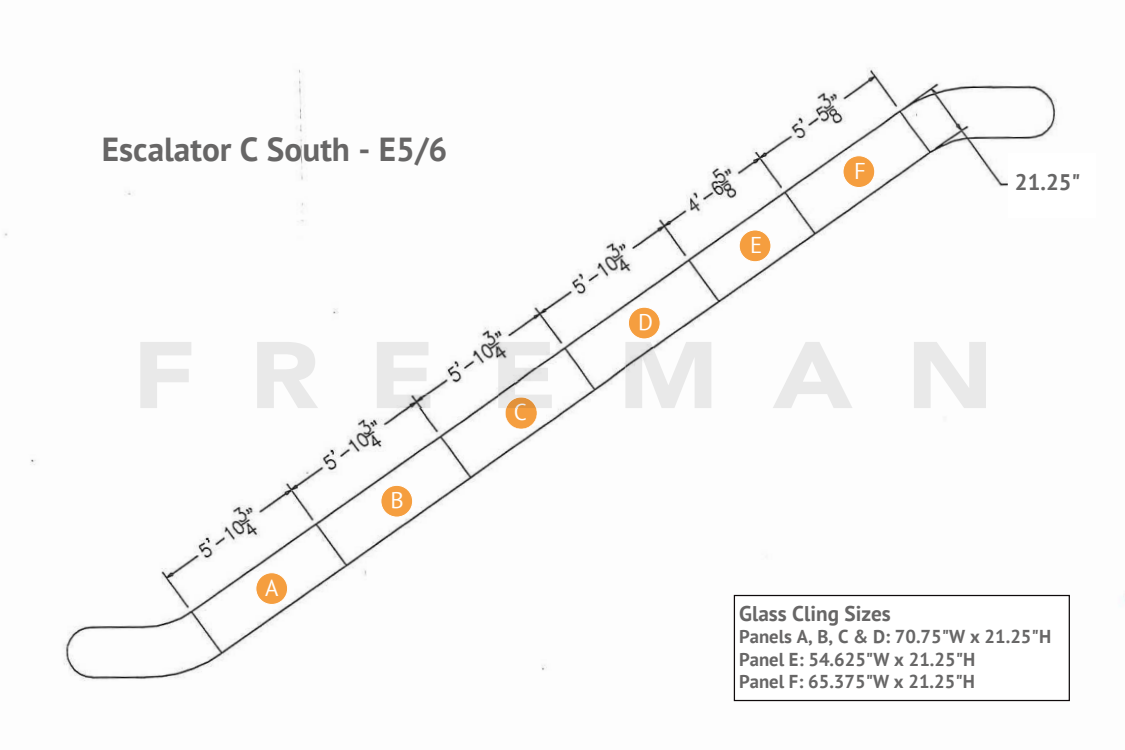
<style>
.page{position:relative;width:1125px;height:750px;background:#fff}
.page>*{position:absolute;margin:0;border:0;box-sizing:border-box;transform-origin:0 0}
.t1{font:700 33.25px "PT Sans";color:#676666}
.t2{font:22.88px "PT Sans";color:#fff}
.t3{font:22.88px "PT Sans";color:#ebebeb}
.t4{font:700 22.5px "PT Sans";color:#676666}
.t5{font:700 21.25px "PT Sans";color:#676666}
.t6{font:700 18.62px/22.4px "PT Sans";color:#676666}
</style>
<div class="page">
<img style="left:4px;top:67px;width:1121px;height:635px">
<div style="left:734px;top:596px;width:335px;height:105px;background:#fff"></div>
<div style="left:734px;top:595px;width:336px;height:106px;border:1px solid #0f0a0b"></div>
<div style="left:381px;top:485px;width:32px;height:32px;background:#f59e3f;border-radius:50%"></div>
<div style="left:381px;top:485px;width:32px;height:32px;border:1px solid #fff;border-radius:50%"></div>
<div style="left:628px;top:307px;width:32px;height:32px;background:#f59e3f;border-radius:50%"></div>
<div style="left:628px;top:307px;width:32px;height:32px;border:1px solid #fff;border-radius:50%"></div>
<div style="left:256px;top:573px;width:32px;height:31px;background:#f59e3f;border-radius:50%"></div>
<div style="left:256px;top:572px;width:32px;height:33px;border:1px solid #fff;border-radius:50%"></div>
<div style="left:739px;top:230px;width:32px;height:32px;background:#f59e3f;border-radius:50%"></div>
<div style="left:739px;top:230px;width:32px;height:32px;border:1px solid #fff;border-radius:50%"></div>
<div style="left:843px;top:156px;width:32px;height:32px;background:#f59e3f;border-radius:50%"></div>
<div style="left:843px;top:156px;width:32px;height:32px;border:1px solid #fff;border-radius:50%"></div>
<div style="left:1009px;top:154px;width:87px;height:64px;background:#fff"></div>
<img style="left:140px;top:342px;width:51px;height:66px">
<img style="left:257px;top:342px;width:61px;height:66px">
<img style="left:377px;top:342px;width:53px;height:66px">
<img style="left:498px;top:342px;width:54px;height:66px">
<svg style="left:505px;top:397px;width:32px;height:32px"></svg>
<hr style="left:515px;top:404px;width:11px;height:4px;background:#e2923b">
<img style="left:625px;top:342px;width:86px;height:66px">
<img style="left:773px;top:342px;width:80px;height:66px">
<img style="left:914px;top:342px;width:72px;height:66px">
<h1 class="t1" style="left:102px;top:127px;width:347px">Escalator C South - E5/6</h1>
<p class="t2" style="left:265px;top:573px;width:15px">A</p>
<p class="t2" style="left:391px;top:485px;width:15px">B</p>
<p class="t3" style="left:514px;top:397px;width:15px">C</p>
<p class="t2" style="left:638px;top:307px;width:16px">D</p>
<p class="t2" style="left:750px;top:230px;width:14px">E</p>
<p class="t2" style="left:854px;top:156px;width:13px">F</p>
<p class="t4" style="left:1015px;top:167px;width:67px">21.25"</p>
<p class="t5" style="left:739px;top:599px;width:153px">Glass Cling Sizes</p>
<p class="t6" style="left:739px;top:625px;width:313px">Panels A, B, C &amp; D: 70.75"W x 21.25"H<br>Panel E: 54.625"W x 21.25"H<br>Panel F: 65.375"W x 21.25"H</p>
</div>
